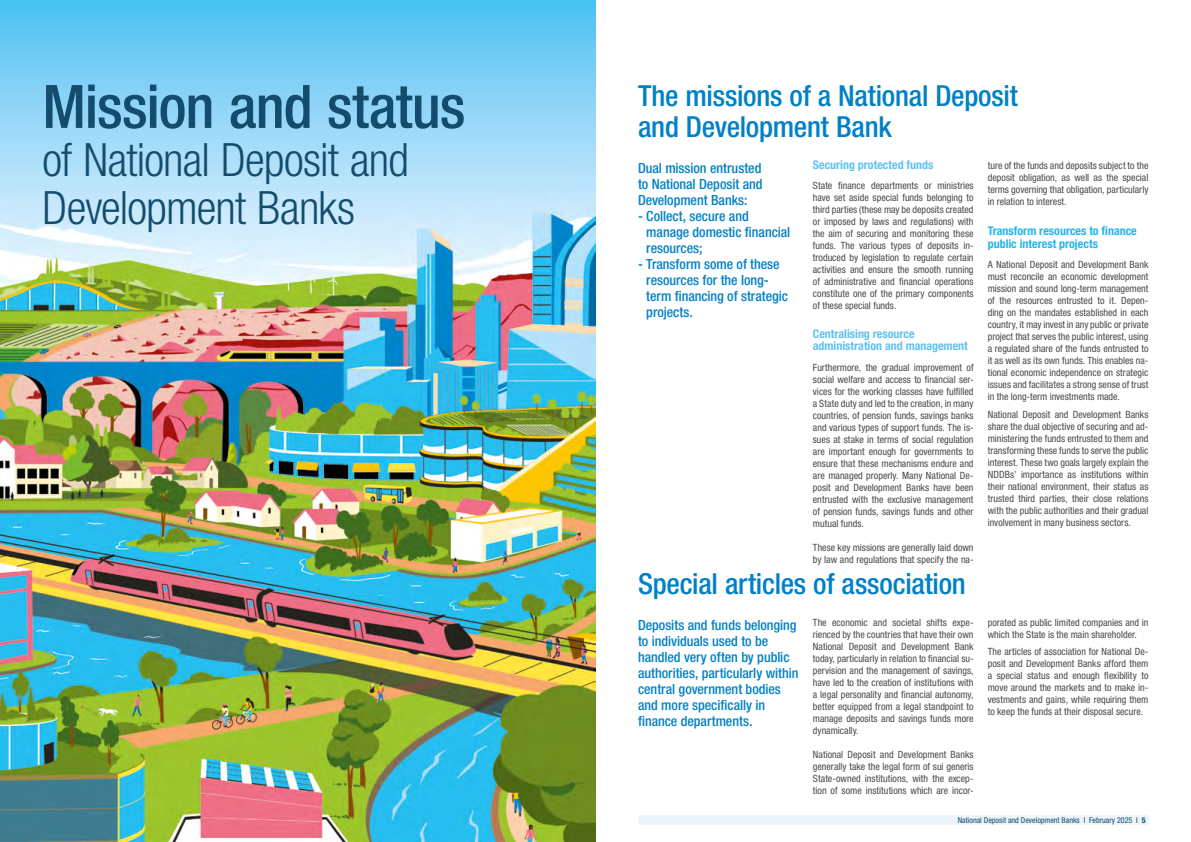
<style>
.page{position:relative;width:1191px;height:842px;background:#fff}
.page>*{position:absolute;margin:0;border:0;box-sizing:border-box;transform-origin:0 0}
.Chapitre1{font:500 condensed 60px "Helvetica Neue LT Pro";letter-spacing:-.015em;color:#144c6e}
.Chapitre_2{font:300 condensed 46px/48px "Helvetica Neue LT Pro";letter-spacing:-.02em;color:#144c6e}
.inter_1{font:500 condensed 29px/31px "Helvetica Neue LT Pro";letter-spacing:-.01em;color:#0081c7}
.Chapo{font:500 condensed 14px/16px "Helvetica Neue LT Pro";letter-spacing:-.005em;color:#0081c7}
.Inter_3{font:700 condensed 12px/12px "Helvetica Neue LT Pro";color:#61c1ee}
.inter_2{font:700 condensed 12px/13px "Helvetica Neue LT Pro";color:#21b5ea}
.texte{font:condensed 10px/12px "Helvetica Neue LT Pro";color:#4a4a49;text-align:justify}
.t1{font:condensed 8px "Helvetica Neue LT Pro";color:#144c6e}
.s1{font-weight:700}
</style>
<div class="page">
<div style="left:638px;top:815px;width:510px;height:10px;background:#ecf5fd"></div>
<img style="left:0;top:0;width:595px;height:842px">
<p class="Chapitre1" style="left:43px;top:71px;width:424px">Mission and status</p>
<p class="Chapitre_2" style="left:43px;top:135px;width:368px">of National Deposit and<br>Development Banks</p>
<p class="inter_1" style="left:638px;top:80px;width:381px">The missions of a National Deposit and Development Bank</p>
<p class="Chapo" style="left:638px;top:159px;width:126px;text-align:justify">Dual mission entrusted to National Deposit and Development Banks:</p>
<p class="Chapo" style="left:646px;top:207px;width:146px;text-indent:-8px">- Collect, secure and manage domestic financial resources;</p>
<p class="Chapo" style="left:646px;top:255px;width:143px;text-indent:-8px">- Transform some of these resources for the long&shy;term financing of strategic projects.</p>
<p class="Inter_3" style="left:813px;top:158px;width:122px">Securing protected funds</p>
<p class="texte" style="left:813px;top:179px;width:162px">State finance departments or ministries have set aside special funds belonging to third parties (these may be deposits created or imposed by laws and regulations) with the aim of securing and monitoring these funds. The various types of deposits in&shy;troduced by legislation to regulate certain activities and ensure the smooth running of administrative and financial operations constitute one of the primary components of these special funds.</p>
<p class="Inter_3" style="left:813px;top:328px;width:156px">Centralising resource administration and management</p>
<p class="texte" style="left:813px;top:361px;width:162px">Furthermore, the gradual improvement of social welfare and access to financial ser&shy;vices for the working classes have fulfilled a State duty and led to the creation, in many countries, of pension funds, savings banks and various types of support funds. The is&shy;sues at stake in terms of social regulation are important enough for governments to ensure that these mechanisms endure and are managed properly. Many National De&shy;posit and Development Banks have been entrusted with the exclusive management of pension funds, savings funds and other mutual funds.</p>
<p class="texte" style="left:813px;top:541px;width:162px">These key missions are generally laid down by law and regulations that specify the na-</p>
<p class="texte" style="left:987px;top:159px;width:162px">ture of the funds and deposits subject to the deposit obligation, as well as the special terms governing that obligation, particularly in relation to interest.</p>
<p class="inter_2" style="left:987px;top:224px;width:151px">Transform resources to finance public interest projects</p>
<p class="texte" style="left:987px;top:258px;width:162px">A National Deposit and Development Bank must reconcile an economic development mission and sound long-term management of the resources entrusted to it. Depen&shy;ding on the mandates established in each country, it may invest in any public or private project that serves the public interest, using a regulated share of the funds entrusted to it as well as its own funds. This enables na&shy;tional economic independence on strategic issues and facilitates a strong sense of trust in the long-term investments made.</p>
<p class="texte" style="left:987px;top:408px;width:162px">National Deposit and Development Banks share the dual objective of securing and ad&shy;ministering the funds entrusted to them and transforming these funds to serve the public interest. These two goals largely explain the NDDBs’ importance as institutions within their national environment, their status as trusted third parties, their close relations with the public authorities and their gradual involvement in many business sectors.</p>
<p class="inter_1" style="left:638px;top:568px;width:329px">Special articles of association</p>
<p class="Chapo" style="left:638px;top:616px;width:162px">Deposits and funds belonging to individuals used to be handled very often by public authorities, particularly within central government bodies and more specifically in finance departments.</p>
<p class="texte" style="left:813px;top:616px;width:162px">The economic and societal shifts expe&shy;rienced by the countries that have their own National Deposit and Development Bank today, particularly in relation to financial su&shy;pervision and the management of savings, have led to the creation of institutions with a legal personality and financial autonomy, better equipped from a legal standpoint to manage deposits and savings funds more dynamically.</p>
<p class="texte" style="left:813px;top:748px;width:162px">National Deposit and Development Banks generally take the legal form of sui generis State-owned institutions, with the excep&shy;tion of some institutions which are incor-</p>
<p class="texte" style="left:987px;top:616px;width:162px">porated as public limited companies and in which the State is the main shareholder.</p>
<p class="texte" style="left:987px;top:645px;width:162px">The articles of association for National De&shy;posit and Development Banks afford them a special status and enough flexibility to move around the markets and to make in&shy;vestments and gains, while requiring them to keep the funds at their disposal secure.</p>
<p class="t1" style="left:957px;top:815px;width:189px">National Deposit and Development Banks I February 2025 I <span class="s1">5</span></p>
</div>
